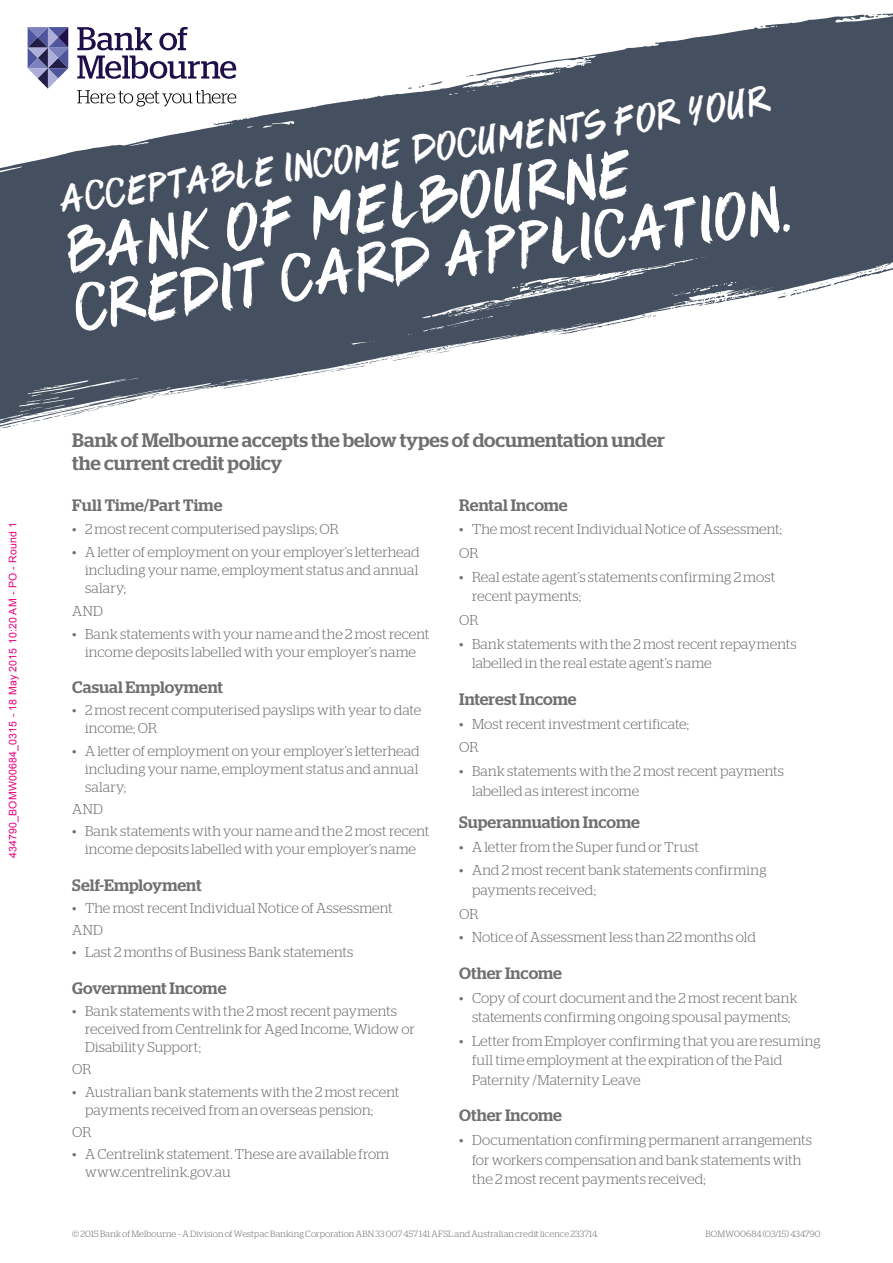
<style>
.page{position:relative;width:893px;height:1263px;background:#fff}
.page>*{position:absolute;margin:0;border:0;box-sizing:border-box;transform-origin:0 0}
.t1{font:49.65px/57.8px "Alphabanka Alt";color:#fff}
.t2{font:30.45px "Alphabanka Alt";color:#fff}
.t3{font:500 19.5px/22.5px "Stag";letter-spacing:-.005em;color:#706f6f}
.t4{font:500 16.5px "Stag";color:#706f6f}
.t5{font:300 14.25px/18px "Stag";letter-spacing:.005em;color:#706f6f}
.t6{font:10.5px "Arial";letter-spacing:.02em;color:#e6007e}
.t7{font:300 9px "Stag";letter-spacing:.015em;color:#706f6f}
</style>
<div class="page">
<svg style="left:0;top:13px;width:893px;height:376px;fill:#444f5f"></svg>
<svg style="left:577px;top:58px;width:10px;height:8px"></svg>
<svg style="left:408px;top:80px;width:38px;height:9px"></svg>
<svg style="left:612px;top:269px;width:28px;height:9px"></svg>
<svg style="left:466px;top:75px;width:36px;height:10px"></svg>
<svg style="left:509px;top:73px;width:26px;height:10px"></svg>
<svg style="left:539px;top:290px;width:12px;height:3px"></svg>
<svg style="left:499px;top:294px;width:28px;height:7px"></svg>
<svg style="left:562px;top:279px;width:26px;height:12px"></svg>
<svg style="left:552px;top:314px;width:104px;height:21px"></svg>
<svg style="left:438px;top:305px;width:37px;height:9px"></svg>
<svg style="left:0;top:381px;width:214px;height:50px"></svg>
<svg style="left:223px;top:343px;width:247px;height:45px"></svg>
<svg style="left:777px;top:232px;width:116px;height:66px"></svg>
<svg style="left:672px;top:290px;width:62px;height:19px"></svg>
<svg style="left:77px;top:90px;width:159px;height:16px"></svg>
<svg style="left:77px;top:27px;width:75px;height:23px"></svg>
<svg style="left:159px;top:27px;width:29px;height:23px"></svg>
<svg style="left:77px;top:56px;width:159px;height:23px"></svg>
<svg style="left:28px;top:27px;width:40px;height:62px"></svg>
<h2 class="t2" style="left:58px;top:185px;width:719px;rotate:-8deg">ACCEPTABLE INCOME DOCUMENTS FOR YOUR</h2>
<h1 class="t1" style="left:63px;top:222px;width:723px;rotate:-8deg">BANK OF MELBOURNE<br>CREDIT CARD APPLICATION.</h1>
<p class="t6" style="left:6px;top:858px;width:338px;rotate:-90deg">434790_BOMW00684_0315 - 18 May 2015 10:20 AM - PO - Round 1</p>
<h3 class="t3" style="left:72px;top:429px;width:594px">Bank of Melbourne accepts the below types of documentation under the current credit policy</h3>
<p class="t4" style="left:72px;top:495px;width:152px">Full Time/Part Time</p>
<p class="t5" style="left:72px;top:520px;width:268px">• 2 most recent computerised payslips; OR</p>
<p class="t5" style="left:85px;top:542px;width:336px;text-align:justify;text-indent:-13px">• A letter of employment on your employer’s letterhead including your name, employment status and annual salary;</p>
<p class="t5" style="left:72px;top:602px;width:32px">AND</p>
<p class="t5" style="left:72px;top:624px;width:359px;text-align:center">• Bank statements with your name and the 2 most recent income deposits labelled with your employer’s name</p>
<p class="t4" style="left:72px;top:677px;width:152px">Casual Employment</p>
<p class="t5" style="left:85px;top:701px;width:338px;text-indent:-13px">• 2 most recent computerised payslips with year to date income; OR</p>
<p class="t5" style="left:85px;top:741px;width:336px;text-align:justify;text-indent:-13px">• A letter of employment on your employer’s letterhead including your name, employment status and annual salary;</p>
<p class="t5" style="left:72px;top:800px;width:32px">AND</p>
<p class="t5" style="left:72px;top:822px;width:359px;text-align:center">• Bank statements with your name and the 2 most recent income deposits labelled with your employer’s name</p>
<p class="t4" style="left:72px;top:875px;width:131px">Self-Employment</p>
<p class="t5" style="left:72px;top:896px;width:322px;line-height:22.2px">• The most recent Individual Notice of Assessment<br>AND</p>
<p class="t5" style="left:72px;top:943px;width:283px">• Last 2 months of Business Bank statements</p>
<p class="t4" style="left:72px;top:978px;width:156px">Government Income</p>
<p class="t5" style="left:85px;top:1002px;width:331px;text-indent:-13px">• Bank statements with the 2 most recent payments received from Centrelink for Aged Income, Widow or<br>Disability Support;</p>
<p class="t5" style="left:72px;top:1060px;width:21px">OR</p>
<p class="t5" style="left:85px;top:1082px;width:316px;text-indent:-13px">• Australian bank statements with the 2 most recent payments received from an overseas pension;</p>
<p class="t5" style="left:72px;top:1123px;width:21px">OR</p>
<p class="t5" style="left:85px;top:1145px;width:306px;text-indent:-13px">• A Centrelink statement. These are available from www.centrelink.gov.au</p>
<p class="t4" style="left:459px;top:495px;width:110px">Rental Income</p>
<p class="t5" style="left:459px;top:517px;width:324px;line-height:23.7px">• The most recent Individual Notice of Assessment;<br>OR</p>
<p class="t5" style="left:472px;top:567px;width:305px;line-height:19.5px;text-indent:-13px">• Real estate agent’s statements confirming 2 most recent payments;</p>
<p class="t5" style="left:459px;top:611px;width:21px">OR</p>
<p class="t5" style="left:472px;top:634px;width:326px;line-height:19.5px;text-indent:-13px">• Bank statements with the 2 most recent repayments labelled in the real estate agent’s name</p>
<p class="t4" style="left:459px;top:689px;width:119px">Interest Income</p>
<p class="t5" style="left:459px;top:711px;width:231px;line-height:23.7px">• Most recent investment certificate;<br>OR</p>
<p class="t5" style="left:472px;top:761px;width:314px;line-height:19.5px;text-indent:-13px">• Bank statements with the 2 most recent payments labelled as interest income</p>
<p class="t4" style="left:459px;top:812px;width:182px">Superannuation Income</p>
<p class="t5" style="left:459px;top:837px;width:241px">• A letter from the Super fund or Trust</p>
<p class="t5" style="left:472px;top:860px;width:296px;line-height:19.5px;text-indent:-13px">• And 2 most recent bank statements confirming payments received;</p>
<p class="t5" style="left:459px;top:904px;width:21px">OR</p>
<p class="t5" style="left:459px;top:928px;width:298px">• Notice of Assessment less than 22 months old</p>
<p class="t4" style="left:459px;top:963px;width:104px">Other Income</p>
<p class="t5" style="left:459px;top:988px;width:340px;line-height:19.5px;text-align:center">• Copy of court document and the 2 most recent bank statements confirming ongoing spousal payments;</p>
<p class="t5" style="left:472px;top:1031px;width:350px;line-height:19.5px;text-indent:-13px">• Letter from Employer confirming that you are resuming full time employment at the expiration of the Paid<br>Paternity /Maternity Leave</p>
<p class="t4" style="left:459px;top:1106px;width:104px">Other Income</p>
<p class="t5" style="left:472px;top:1130px;width:342px;line-height:19.5px;text-indent:-13px">• Documentation confirming permanent arrangements for workers compensation and bank statements with the 2 most recent payments received;</p>
<p class="t7" style="left:72px;top:1229px;width:528px">© 2015 Bank of Melbourne – A Division of Westpac Banking Corporation ABN 33 007 457 141 AFSL and Australian credit licence 233714.</p>
<p class="t7" style="left:705px;top:1229px;width:117px">BOMW00684 (03/15) 434790</p>
</div>
